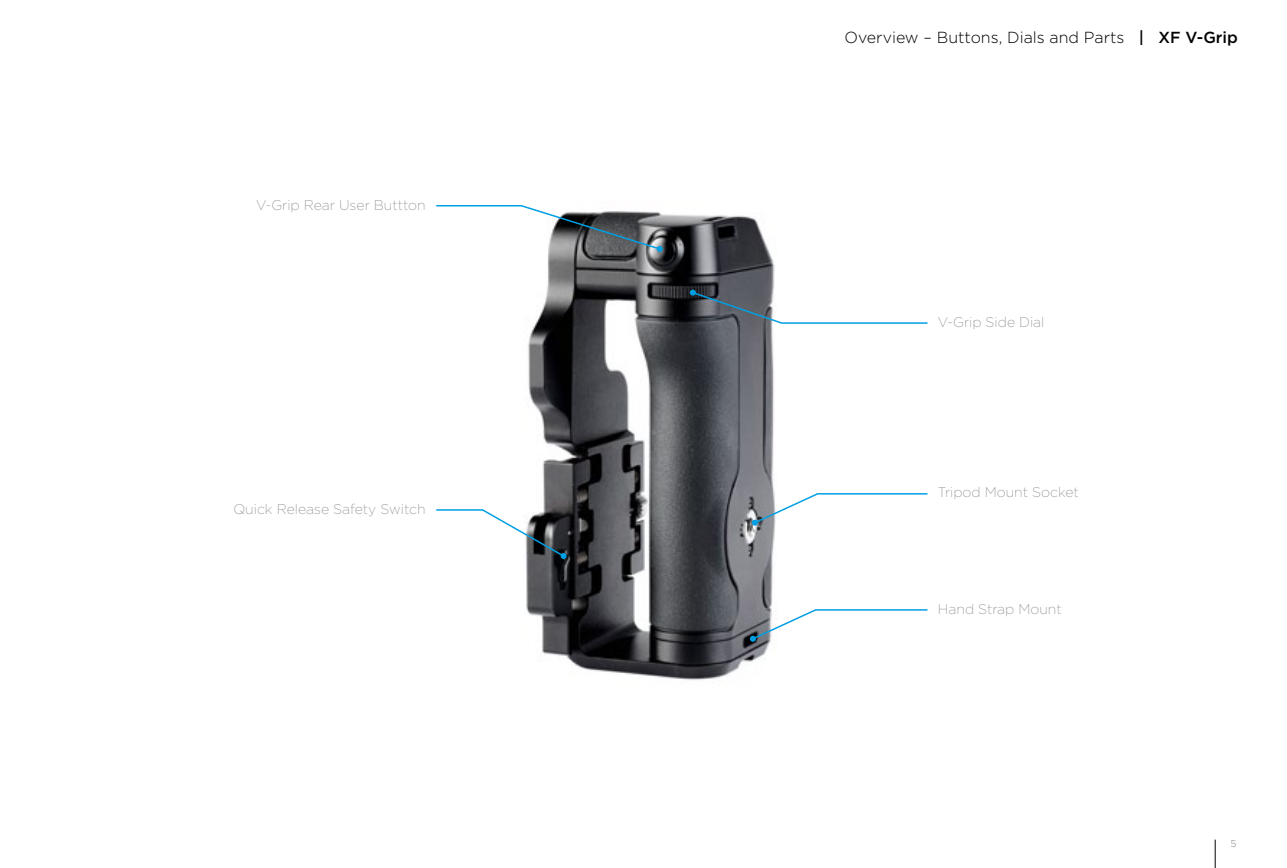
<style>
.page{position:relative;width:1287px;height:868px;background:#fff}
.page>*{position:absolute;margin:0;border:0;box-sizing:border-box;transform-origin:0 0}
.t1{font:300 16px "Gotham";color:#000}
.t2{font:200 14px "Gotham";color:#878787}
.t3{font:300 10px "Gotham";color:#878787}
.s1{font-weight:500}
</style>
<div class="page">
<img style="left:526px;top:214px;width:249px;height:466px">
<svg style="left:1215px;top:839px;width:1px;height:28px"></svg>
<svg style="left:436px;top:205px;width:227px;height:47px"></svg>
<svg style="left:436px;top:508px;width:131px;height:51px"></svg>
<svg style="left:690px;top:289px;width:238px;height:35px"></svg>
<svg style="left:752px;top:492px;width:176px;height:33px"></svg>
<svg style="left:750px;top:608px;width:178px;height:33px"></svg>
<p class="t2" style="left:256px;top:196px;width:171px">V-Grip Rear User Buttton</p>
<p class="t2" style="left:233px;top:500px;width:194px">Quick Release Safety Switch</p>
<p class="t1" style="left:845px;top:27px;width:395px">Overview – Buttons, Dials and Parts <span class="s1">| XF V-Grip</span></p>
<p class="t2" style="left:938px;top:313px;width:108px">V-Grip Side Dial</p>
<p class="t2" style="left:938px;top:483px;width:142px">Tripod Mount Socket</p>
<p class="t2" style="left:938px;top:600px;width:125px">Hand Strap Mount</p>
<p class="t3" style="left:1230px;top:837px;width:8px">5</p>
</div>
